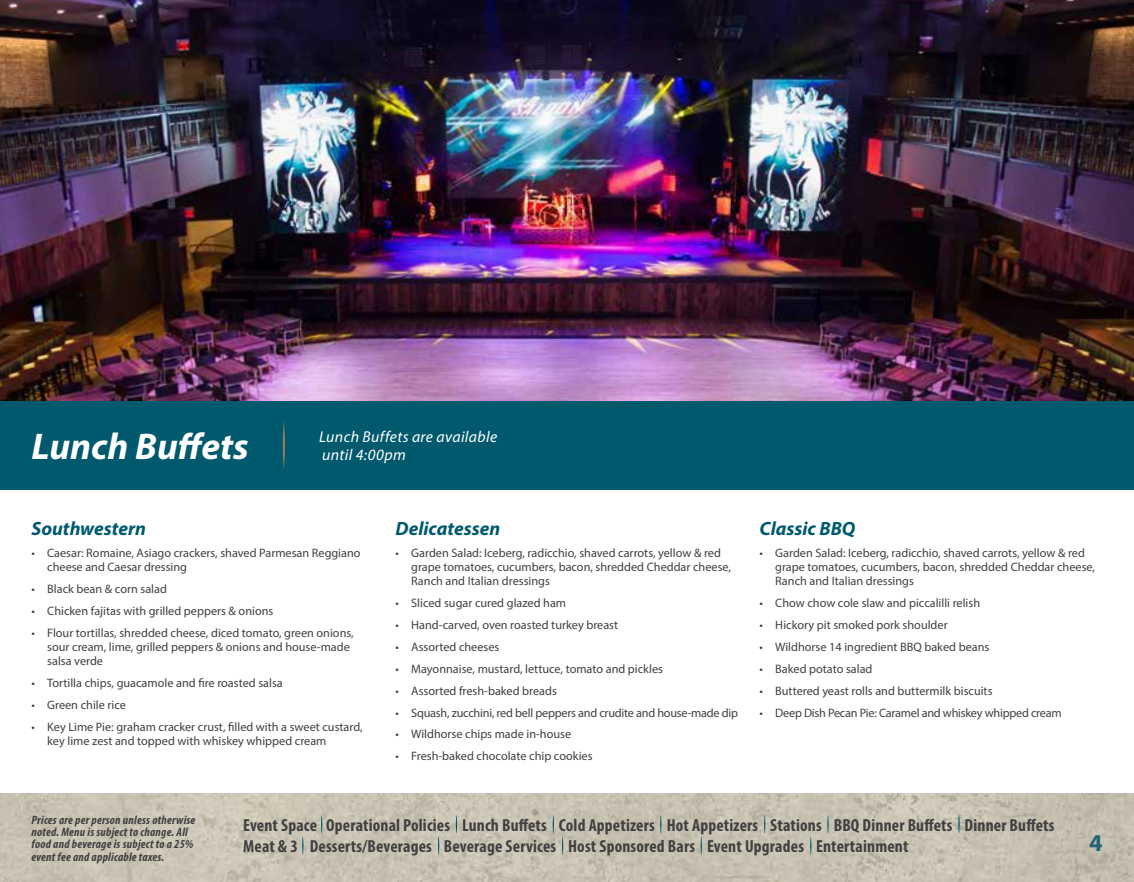
<style>
.page{position:relative;width:1134px;height:882px;background:#fff}
.page>*{position:absolute;margin:0;border:0;box-sizing:border-box;transform-origin:0 0}
.t1{font:italic 700 37.27px "Myriad Pro";color:#fff}
.t2{font:700 24.15px "Myriad Pro";color:#256376}
.t3{font:italic 700 19.25px "Myriad Pro";color:#00596d}
.t4{font:700 condensed 17.5px/21px "Myriad Pro";letter-spacing:.01em;color:#414042}
.t5{font:italic 15.75px/18.9px "Myriad Pro";letter-spacing:.025em;color:#fff}
.t6{font:12.25px/14px "Myriad Pro";color:#414042}
.t7{font:italic 700 condensed 12.25px/12.2px "Myriad Pro";letter-spacing:.02em;color:#414042}
.t8{font:12.25px "Myriad Pro";letter-spacing:-.02em;color:#414042}
</style>
<div class="page">
<img style="left:0;top:794px;width:1134px;height:88px">
<div style="left:0;top:401px;width:1134px;height:89px;background:#00596d"></div>
<img style="left:0;top:0;width:1134px;height:401px">
<svg style="left:321px;top:815px;width:1px;height:19px"></svg>
<svg style="left:456px;top:815px;width:1px;height:19px"></svg>
<svg style="left:553px;top:815px;width:1px;height:19px"></svg>
<svg style="left:660px;top:815px;width:2px;height:19px"></svg>
<svg style="left:764px;top:815px;width:1px;height:19px"></svg>
<svg style="left:827px;top:815px;width:2px;height:19px"></svg>
<svg style="left:810px;top:836px;width:2px;height:19px"></svg>
<svg style="left:701px;top:836px;width:1px;height:19px"></svg>
<svg style="left:562px;top:836px;width:1px;height:19px"></svg>
<svg style="left:438px;top:836px;width:1px;height:19px"></svg>
<svg style="left:302px;top:836px;width:2px;height:19px"></svg>
<svg style="left:958px;top:815px;width:2px;height:19px"></svg>
<hr style="left:283px;top:421px;width:2px;height:49px;background:#9f7959;border-radius:50%">
<h1 class="t1" style="left:32px;top:422px;width:219px">Lunch Buffets</h1>
<p class="t5" style="left:319px;top:427px;width:180px">Lunch Buffets are available until 4:00pm</p>
<h3 class="t3" style="left:32px;top:516px;width:116px">Southwestern</h3>
<p class="t6" style="left:47px;top:546px;width:315px;text-indent:-16px">• Caesar: Romaine, Asiago crackers, shaved Parmesan Reggiano cheese and Caesar dressing</p>
<p class="t6" style="left:32px;top:582px;width:137px">• Black bean &amp; corn salad</p>
<p class="t6" style="left:32px;top:604px;width:243px">• Chicken fajitas with grilled peppers &amp; onions</p>
<p class="t6" style="left:47px;top:626px;width:308px;text-indent:-16px">• Flour tortillas, shredded cheese, diced tomato, green onions, sour cream, lime, grilled peppers &amp; onions and house-made salsa verde</p>
<p class="t6" style="left:32px;top:676px;width:253px">• Tortilla chips, guacamole and fire roasted salsa</p>
<p class="t6" style="left:32px;top:697px;width:96px">• Green chile rice</p>
<p class="t6" style="left:47px;top:719px;width:317px;text-indent:-16px">• Key Lime Pie: graham cracker crust, filled with a sweet custard, key lime zest and topped with whiskey whipped cream</p>
<h3 class="t3" style="left:396px;top:516px;width:106px">Delicatessen</h3>
<p class="t6" style="left:411px;top:546px;width:321px;text-indent:-16px">• Garden Salad: Iceberg, radicchio, shaved carrots, yellow &amp; red grape tomatoes, cucumbers, bacon, shredded Cheddar cheese,<br>Ranch and Italian dressings</p>
<p class="t6" style="left:396px;top:596px;width:172px">• Sliced sugar cured glazed ham</p>
<p class="t6" style="left:396px;top:618px;width:224px">• Hand-carved, oven roasted turkey breast</p>
<p class="t6" style="left:396px;top:640px;width:105px">• Assorted cheeses</p>
<p class="t6" style="left:396px;top:662px;width:269px">• Mayonnaise, mustard, lettuce, tomato and pickles</p>
<p class="t6" style="left:396px;top:683px;width:163px">• Assorted fresh-baked breads</p>
<p class="t8" style="left:396px;top:705px;width:344px">• Squash, zucchini, red bell peppers and crudite and house-made dip</p>
<p class="t6" style="left:396px;top:727px;width:177px">• Wildhorse chips made in-house</p>
<p class="t6" style="left:396px;top:749px;width:199px">• Fresh-baked chocolate chip cookies</p>
<h3 class="t3" style="left:760px;top:516px;width:97px">Classic BBQ</h3>
<p class="t6" style="left:775px;top:546px;width:321px;text-indent:-16px">• Garden Salad: Iceberg, radicchio, shaved carrots, yellow &amp; red grape tomatoes, cucumbers, bacon, shredded Cheddar cheese,<br>Ranch and Italian dressings</p>
<p class="t6" style="left:760px;top:596px;width:222px">• Chow chow cole slaw and piccalilli relish</p>
<p class="t6" style="left:760px;top:618px;width:190px">• Hickory pit smoked pork shoulder</p>
<p class="t6" style="left:760px;top:640px;width:231px">• Wildhorse 14 ingredient BBQ baked beans</p>
<p class="t6" style="left:760px;top:662px;width:115px">• Baked potato salad</p>
<p class="t6" style="left:760px;top:683px;width:235px">• Buttered yeast rolls and buttermilk biscuits</p>
<p class="t8" style="left:760px;top:705px;width:304px">• Deep Dish Pecan Pie: Caramel and whiskey whipped cream</p>
<p class="t7" style="left:32px;top:813px;width:165px">Prices are per person unless otherwise noted. Menu is subject to change. All food and beverage is subject to a 25% event fee and applicable taxes.</p>
<h3 class="t4" style="left:243px;top:815px;width:813px">Event Space Operational Policies Lunch Buffets Cold Appetizers Hot Appetizers Stations BBQ Dinner Buffets Dinner Buffets<br>Meat &amp; 3 Desserts/Beverages Beverage Services Host Sponsored Bars Event Upgrades Entertainment</h3>
<h2 class="t2" style="left:1089px;top:827px;width:15px">4</h2>
</div>
